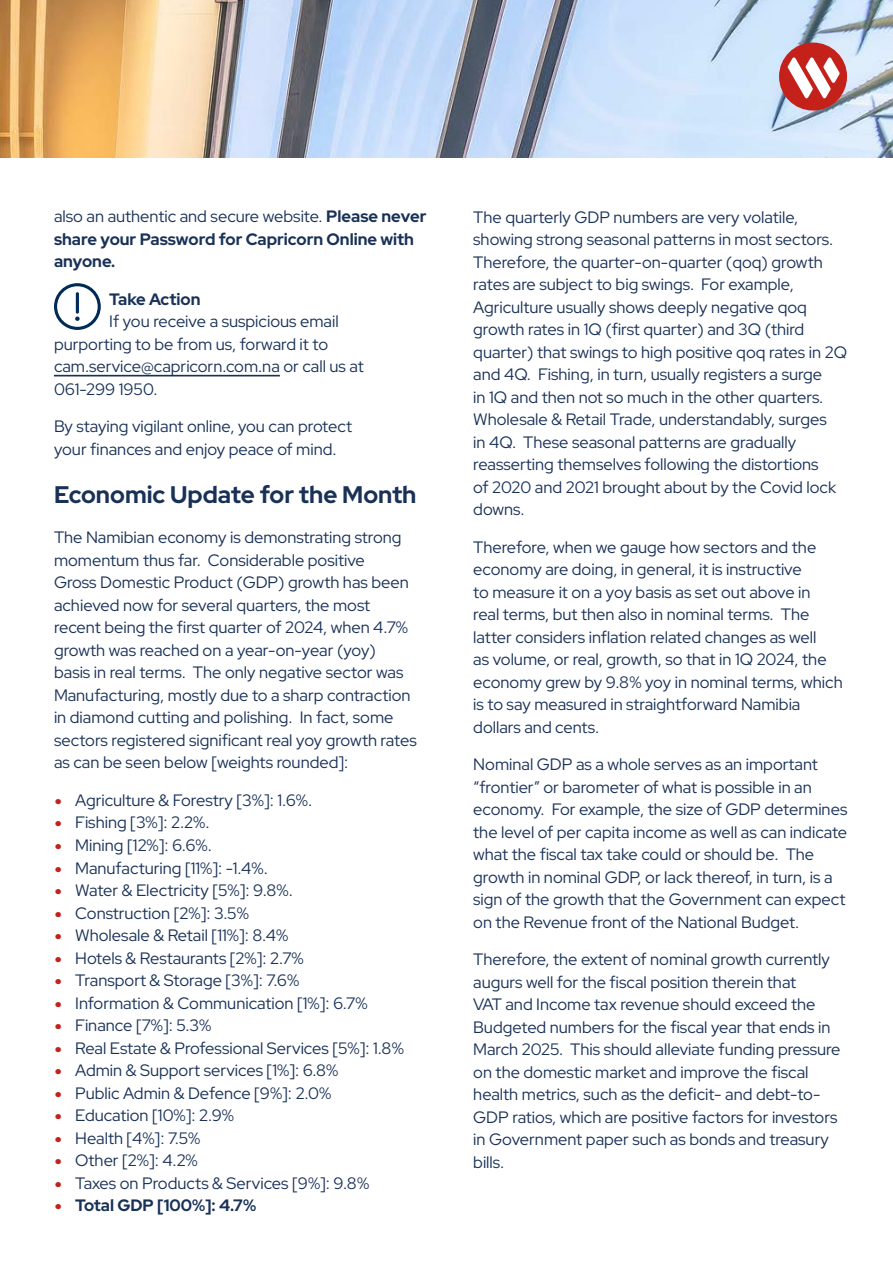
<style>
.page{position:relative;width:893px;height:1263px;background:#fff}
.page>*{position:absolute;margin:0;border:0;box-sizing:border-box;transform-origin:0 0}
.t1{font:700 24px "Red Hat Display";color:#193157}
.t2{font:16.5px/22.5px "Red Hat Display";color:#193157}
.t3{font:700 16.5px/22.5px "Red Hat Display";color:#193157}
.s1{font-weight:400}
.s2{font-family:"FS Albert";font-weight:300;color:#c4211a}
</style>
<div class="page">
<img style="left:0;top:0;width:893px;height:158px">
<hr style="left:54px;top:375px;width:226px;height:1px;background:#193157">
<svg style="left:779px;top:43px;width:68px;height:68px"></svg>
<svg style="left:54px;top:283px;width:47px;height:47px"></svg>
<hr style="left:76px;top:292px;width:3px;height:22px;background:#002b58;border-radius:2px">
<p class="t3" style="left:54px;top:205px;width:374px"><span class="s1">also an authentic and secure website.</span> Please never share your Password for Capricorn Online with anyone.</p>
<p class="t3" style="left:109px;top:287px;width:93px">Take Action</p>
<p class="t2" style="left:54px;top:310px;width:311px;text-indent:55px">If you receive a suspicious email purporting to be from us, forward it to cam.service@capricorn.com.na or call us at<br>061-299 1950.</p>
<p class="t2" style="left:54px;top:415px;width:300px">By staying vigilant online, you can protect your finances and enjoy peace of mind.</p>
<h1 class="t1" style="left:54px;top:479px;width:364px">Economic Update for the Month</h1>
<p class="t2" style="left:54px;top:526px;width:364px">The Namibian economy is demonstrating strong momentum thus far. Considerable positive<br>Gross Domestic Product (GDP) growth has been achieved now for several quarters, the most recent being the first quarter of 2024, when 4.7% growth was reached on a year-on-year (yoy)<br>basis in real terms. The only negative sector was Manufacturing, mostly due to a sharp contraction in diamond cutting and polishing. In fact, some sectors registered significant real yoy growth rates as can be seen below [weights rounded]:</p>
<p class="t2" style="left:54px;top:788px;width:260px"><span class="s2">•</span> Agriculture &amp; Forestry [3%]: 1.6%.</p>
<p class="t2" style="left:54px;top:811px;width:157px"><span class="s2">•</span> Fishing [3%]: 2.2%.</p>
<p class="t2" style="left:54px;top:833px;width:159px"><span class="s2">•</span> Mining [12%]: 6.6%.</p>
<p class="t2" style="left:54px;top:856px;width:215px"><span class="s2">•</span> Manufacturing [11%]: -1.4%.</p>
<p class="t2" style="left:54px;top:878px;width:240px"><span class="s2">•</span> Water &amp; Electricity [5%]: 9.8%.</p>
<p class="t2" style="left:54px;top:901px;width:196px"><span class="s2">•</span> Construction [2%]: 3.5%</p>
<p class="t2" style="left:54px;top:923px;width:236px"><span class="s2">•</span> Wholesale &amp; Retail [11%]: 8.4%</p>
<p class="t2" style="left:54px;top:946px;width:251px"><span class="s2">•</span> Hotels &amp; Restaurants [2%]: 2.7%</p>
<p class="t2" style="left:54px;top:969px;width:247px"><span class="s2">•</span> Transport &amp; Storage [3%]: 7.6%</p>
<p class="t2" style="left:54px;top:991px;width:315px"><span class="s2">•</span> Information &amp; Communication [1%]: 6.7%</p>
<p class="t2" style="left:54px;top:1014px;width:159px"><span class="s2">•</span> Finance [7%]: 5.3%</p>
<p class="t2" style="left:54px;top:1036px;width:351px"><span class="s2">•</span> Real Estate &amp; Professional Services [5%]: 1.8%</p>
<p class="t2" style="left:54px;top:1059px;width:286px"><span class="s2">•</span> Admin &amp; Support services [1%]: 6.8%</p>
<p class="t2" style="left:54px;top:1081px;width:279px"><span class="s2">•</span> Public Admin &amp; Defence [9%]: 2.0%</p>
<p class="t2" style="left:54px;top:1104px;width:182px"><span class="s2">•</span> Education [10%]: 2.9%</p>
<p class="t2" style="left:54px;top:1126px;width:148px"><span class="s2">•</span> Health [4%]: 7.5%</p>
<p class="t2" style="left:54px;top:1149px;width:145px"><span class="s2">•</span> Other [2%]: 4.2%</p>
<p class="t2" style="left:54px;top:1171px;width:317px"><span class="s2">•</span> Taxes on Products &amp; Services [9%]: 9.8%</p>
<p class="t3" style="left:54px;top:1194px;width:204px"><span class="s2">•</span> Total GDP [100%]: 4.7%</p>
<p class="t2" style="left:473px;top:205px;width:375px">The quarterly GDP numbers are very volatile, showing strong seasonal patterns in most sectors.<br>Therefore, the quarter-on-quarter (qoq) growth rates are subject to big swings. For example, Agriculture usually shows deeply negative qoq growth rates in 1Q (first quarter) and 3Q (third quarter) that swings to high positive qoq rates in 2Q and 4Q. Fishing, in turn, usually registers a surge<br>in 1Q and then not so much in the other quarters.<br>Wholesale &amp; Retail Trade, understandably, surges<br>in 4Q. These seasonal patterns are gradually reasserting themselves following the distortions<br>of 2020 and 2021 brought about by the Covid lock downs.</p>
<p class="t2" style="left:473px;top:535px;width:371px">Therefore, when we gauge how sectors and the economy are doing, in general, it is instructive<br>to measure it on a yoy basis as set out above in<br>real terms, but then also in nominal terms. The latter considers inflation related changes as well<br>as volume, or real, growth, so that in 1Q 2024, the economy grew by 9.8% yoy in nominal terms, which is to say measured in straightforward Namibia dollars and cents.</p>
<p class="t2" style="left:473px;top:753px;width:376px">Nominal GDP as a whole serves as an important “frontier” or barometer of what is possible in an economy. For example, the size of GDP determines the level of per capita income as well as can indicate what the fiscal tax take could or should be. The growth in nominal GDP, or lack thereof, in turn, is a sign of the growth that the Government can expect on the Revenue front of the National Budget.</p>
<p class="t2" style="left:473px;top:948px;width:369px">Therefore, the extent of nominal growth currently augurs well for the fiscal position therein that<br>VAT and Income tax revenue should exceed the Budgeted numbers for the fiscal year that ends in March 2025. This should alleviate funding pressure on the domestic market and improve the fiscal health metrics, such as the deficit- and debt-to-GDP ratios, which are positive factors for investors in Government paper such as bonds and treasury bills.</p>
</div>
